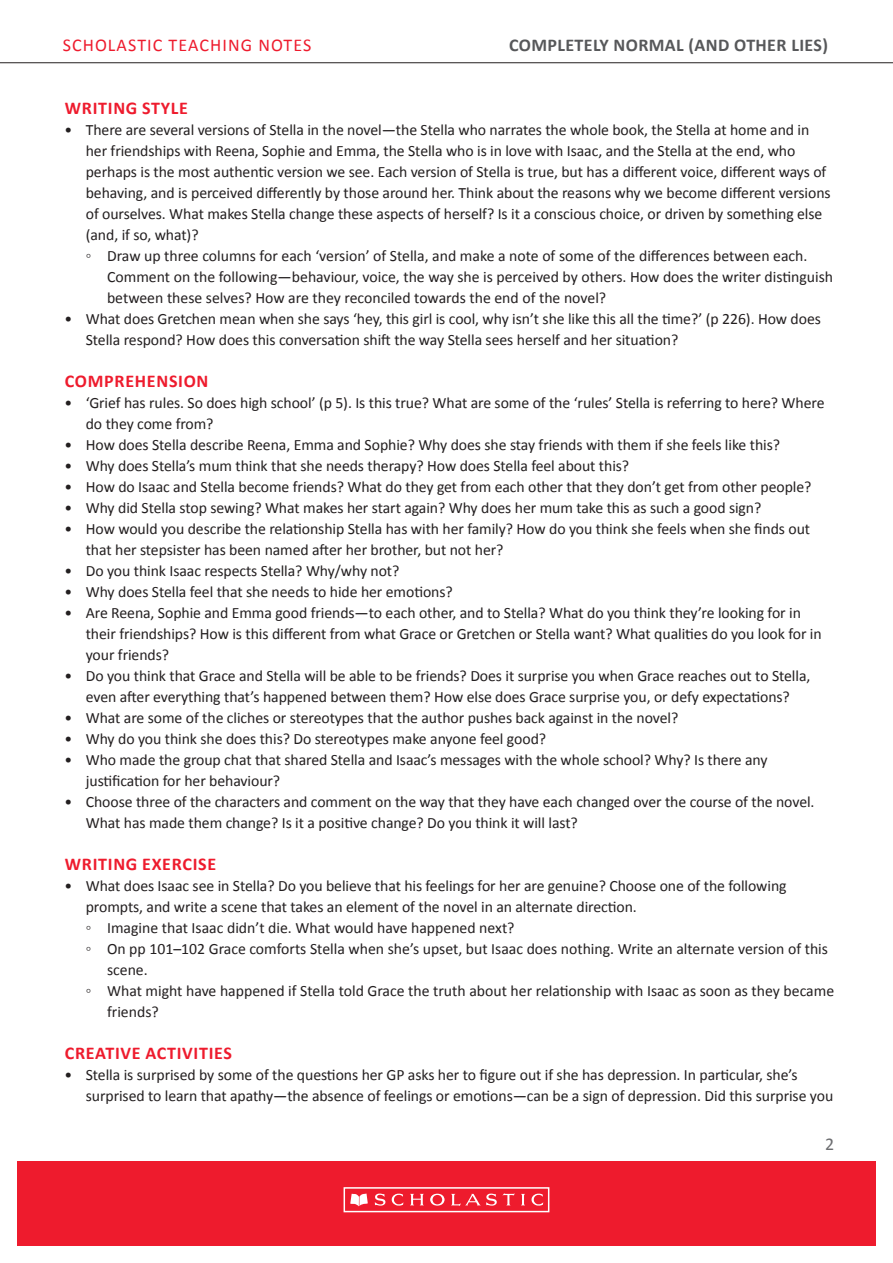
<style>
.page{position:relative;width:893px;height:1263px;background:#fff}
.page>*{position:absolute;margin:0;border:0;box-sizing:border-box;transform-origin:0 0}
.SUB_HEAD_1{font:700 18px "Calibri";letter-spacing:.04em;color:#ee1b2d}
.t1{font:700 18px "Calibri";letter-spacing:.02em;color:#57585a}
.t2{font:18px "Calibri";letter-spacing:.06em;color:#ee1b2d}
.t3{font:18px "Calibri";color:#6c6d70}
.t4{font:15.75px/21px "Calibri";letter-spacing:-.005em;color:#231f20}
</style>
<div class="page">
<div style="left:17px;top:1161px;width:859px;height:85px;background:#ee1b2d"></div>
<div style="left:344px;top:1187px;width:205px;height:25px;border:2px solid #fff"></div>
<svg style="left:350px;top:1193px;width:18px;height:13px"></svg>
<svg style="left:375px;top:1193px;width:28px;height:13px"></svg>
<svg style="left:410px;top:1194px;width:14px;height:11px"></svg>
<svg style="left:521px;top:1194px;width:4px;height:11px"></svg>
<svg style="left:531px;top:1193px;width:12px;height:13px"></svg>
<svg style="left:430px;top:1194px;width:15px;height:11px"></svg>
<svg style="left:451px;top:1193px;width:64px;height:13px"></svg>
<hr style="left:0;top:62px;width:893px;height:1px;background:#231f20">
<p class="t2" style="left:63px;top:32px;width:250px">SCHOLASTIC TEACHING NOTES</p>
<p class="t1" style="left:509px;top:32px;width:320px">COMPLETELY NORMAL (AND OTHER LIES)</p>
<p class="SUB_HEAD_1" style="left:65px;top:95px;width:125px">WRITING STYLE</p>
<p class="t4" style="left:86px;top:118px;width:746px;text-indent:-21px">• There are several versions of Stella in the novel—the Stella who narrates the whole book, the Stella at home and in her friendships with Reena, Sophie and Emma, the Stella who is in love with Isaac, and the Stella at the end, who perhaps is the most authentic version we see. Each version of Stella is true, but has a different voice, different ways of behaving, and is perceived differently by those around her. Think about the reasons why we become different versions of ourselves. What makes Stella change these aspects of herself? Is it a conscious choice, or driven by something else (and, if so, what)?</p>
<p class="t4" style="left:107px;top:244px;width:728px;text-indent:-21px">◦ Draw up three columns for each ‘version’ of Stella, and make a note of some of the differences between each.<br>Comment on the following—behaviour, voice, the way she is perceived by others. How does the writer distinguish between these selves? How are they reconciled towards the end of the novel?</p>
<p class="t4" style="left:86px;top:307px;width:737px;text-indent:-21px">• What does Gretchen mean when she says ‘hey, this girl is cool, why isn’t she like this all the time?’ (p 226). How does<br>Stella respond? How does this conversation shift the way Stella sees herself and her situation?</p>
<p class="SUB_HEAD_1" style="left:65px;top:368px;width:145px">COMPREHENSION</p>
<p class="t4" style="left:86px;top:391px;width:740px;text-indent:-21px">• ‘Grief has rules. So does high school’ (p 5). Is this true? What are some of the ‘rules’ Stella is referring to here? Where do they come from?</p>
<p class="t4" style="left:65px;top:433px;width:717px">• How does Stella describe Reena, Emma and Sophie? Why does she stay friends with them if she feels like this?</p>
<p class="t4" style="left:65px;top:454px;width:566px">• Why does Stella’s mum think that she needs therapy? How does Stella feel about this?</p>
<p class="t4" style="left:65px;top:475px;width:748px">• How do Isaac and Stella become friends? What do they get from each other that they don’t get from other people?</p>
<p class="t4" style="left:65px;top:496px;width:698px">• Why did Stella stop sewing? What makes her start again? Why does her mum take this as such a good sign?</p>
<p class="t4" style="left:86px;top:517px;width:726px;text-indent:-21px">• How would you describe the relationship Stella has with her family? How do you think she feels when she finds out that her stepsister has been named after her brother, but not her?</p>
<p class="t4" style="left:65px;top:559px;width:336px">• Do you think Isaac respects Stella? Why/why not?</p>
<p class="t4" style="left:65px;top:580px;width:390px">• Why does Stella feel that she needs to hide her emotions?</p>
<p class="t4" style="left:86px;top:601px;width:737px;text-indent:-21px">• Are Reena, Sophie and Emma good friends—to each other, and to Stella? What do you think they’re looking for in their friendships? How is this different from what Grace or Gretchen or Stella want? What qualities do you look for in your friends?</p>
<p class="t4" style="left:65px;top:664px;width:747px;text-align:center">• Do you think that Grace and Stella will be able to be friends? Does it surprise you when Grace reaches out to Stella, even after everything that’s happened between them? How else does Grace surprise you, or defy expectations?</p>
<p class="t4" style="left:65px;top:706px;width:615px">• What are some of the cliches or stereotypes that the author pushes back against in the novel?</p>
<p class="t4" style="left:65px;top:727px;width:483px">• Why do you think she does this? Do stereotypes make anyone feel good?</p>
<p class="t4" style="left:86px;top:748px;width:683px;text-indent:-21px">• Who made the group chat that shared Stella and Isaac’s messages with the whole school? Why? Is there any justification for her behaviour?</p>
<p class="t4" style="left:86px;top:790px;width:730px;text-indent:-21px">• Choose three of the characters and comment on the way that they have each changed over the course of the novel.<br>What has made them change? Is it a positive change? Do you think it will last?</p>
<p class="SUB_HEAD_1" style="left:65px;top:851px;width:153px">WRITING EXERCISE</p>
<p class="t4" style="left:86px;top:874px;width:702px;text-indent:-21px">• What does Isaac see in Stella? Do you believe that his feelings for her are genuine? Choose one of the following prompts, and write a scene that takes an element of the novel in an alternate direction.</p>
<p class="t4" style="left:86px;top:916px;width:430px">◦ Imagine that Isaac didn’t die. What would have happened next?</p>
<p class="t4" style="left:107px;top:937px;width:722px;text-indent:-21px">◦ On pp 101–102 Grace comforts Stella when she’s upset, but Isaac does nothing. Write an alternate version of this scene.</p>
<p class="t4" style="left:107px;top:979px;width:729px;text-indent:-21px">◦ What might have happened if Stella told Grace the truth about her relationship with Isaac as soon as they became friends?</p>
<p class="SUB_HEAD_1" style="left:65px;top:1040px;width:169px">CREATIVE ACTIVITIES</p>
<p class="t4" style="left:86px;top:1063px;width:749px;text-indent:-21px">• Stella is surprised by some of the questions her GP asks her to figure out if she has depression. In particular, she’s surprised to learn that apathy—the absence of feelings or emotions—can be a sign of depression. Did this surprise you</p>
<p class="t3" style="left:825px;top:1131px;width:11px">2</p>
</div>
